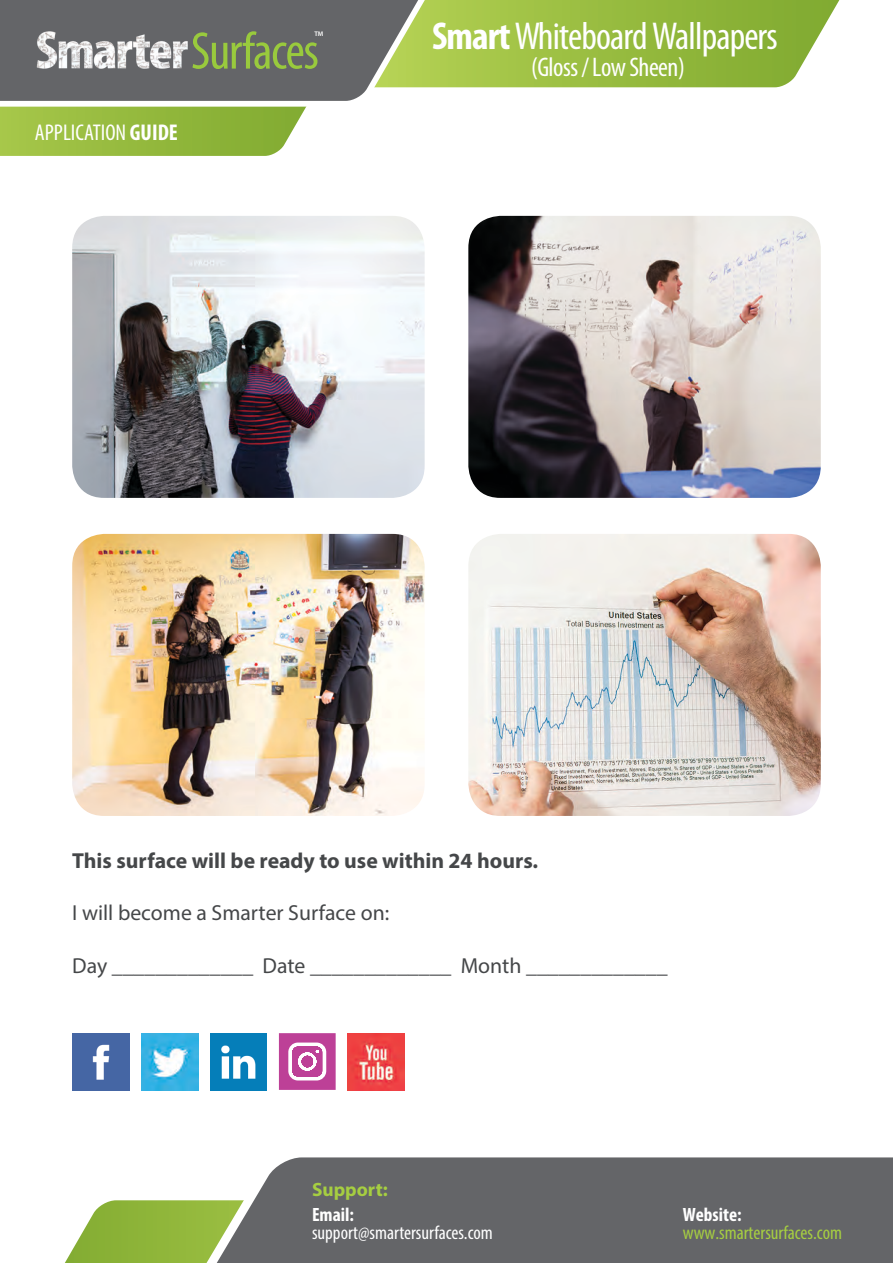
<style>
.page{position:relative;width:893px;height:1263px;background:#fff}
.page>*{position:absolute;margin:0;border:0;box-sizing:border-box;transform-origin:0 0}
.t1{font:condensed 53.25px "Myriad Pro";letter-spacing:-.025em;color:#99ca3d}
.t2{font:condensed 39px "Myriad Pro";letter-spacing:-.025em;color:#fff}
.t3{font:condensed 27px "Myriad Pro";letter-spacing:-.02em;color:#fff}
.t4{font:condensed 22.8px "Myriad Pro";color:#fff}
.t5{font:21.75px "Myriad Pro";color:#454749}
.t6{font:700 21.75px "Myriad Pro";color:#454749}
.t7{font:condensed 19.35px/17.5px "Myriad Pro";color:#a6ce41}
.t8{font:condensed 19.35px "Myriad Pro";color:#fff}
.t9{font:700 19.35px "Myriad Pro";color:#a6ce41}
.t10{font:700 condensed 19.35px "Myriad Pro";color:#fff}
.t11{font:600 6.75px "Myriad Pro";color:#fff}
.s1{font-weight:700}
.s2{font-weight:700;color:#fff}
</style>
<div class="page">
<svg style="left:0;top:109px;width:305px;height:47px;background:#99bc46"></svg>
<svg style="left:437px;top:0;width:403px;height:88px;background:#9ebf4c"></svg>
<svg style="left:0;top:0;width:437px;height:109px;background:#7b7f75"></svg>
<img style="left:35px;top:30px;width:154px;height:41px">
<svg style="left:65px;top:1200px;width:94px;height:63px"></svg>
<svg style="left:159px;top:1157px;width:734px;height:106px;background:#717470"></svg>
<img style="left:72px;top:216px;width:353px;height:282px">
<img style="left:468px;top:216px;width:353px;height:282px">
<img style="left:72px;top:534px;width:353px;height:282px">
<img style="left:468px;top:534px;width:353px;height:282px">
<img style="left:72px;top:1033px;width:57px;height:57px">
<img style="left:210px;top:1033px;width:57px;height:57px">
<img style="left:141px;top:1033px;width:57px;height:57px">
<img style="left:348px;top:1033px;width:57px;height:57px">
<svg style="left:279px;top:1033px;width:57px;height:57px"></svg>
<p class="t1" style="left:191px;top:19px;width:129px">Surfaces</p>
<p class="t11" style="left:314px;top:30px;width:11px">TM</p>
<p class="t4" style="left:35px;top:118px;width:145px">APPLICATION <span class="s1">GUIDE</span></p>
<h2 class="t2" style="left:432px;top:13px;width:347px"><span class="s1">Smart</span>Whiteboard Wallpapers</h2>
<p class="t3" style="left:531px;top:51px;width:155px">(Gloss / Low Sheen)</p>
<p class="t6" style="left:72px;top:847px;width:468px">This surface will be ready to use within 24 hours.</p>
<p class="t5" style="left:72px;top:900px;width:319px">I will become a Smarter Surface on:</p>
<p class="t5" style="left:72px;top:952px;width:597px">Day _____________ Date _____________ Month _____________</p>
<p class="t9" style="left:312px;top:1177px;width:77px">Support:</p>
<p class="t10" style="left:312px;top:1203px;width:43px">Email:</p>
<p class="t8" style="left:312px;top:1221px;width:182px">support@smartersurfaces.com</p>
<p class="t7" style="left:683px;top:1206px;width:161px"><span class="s2">Website: </span>www.smartersurfaces.com</p>
</div>
